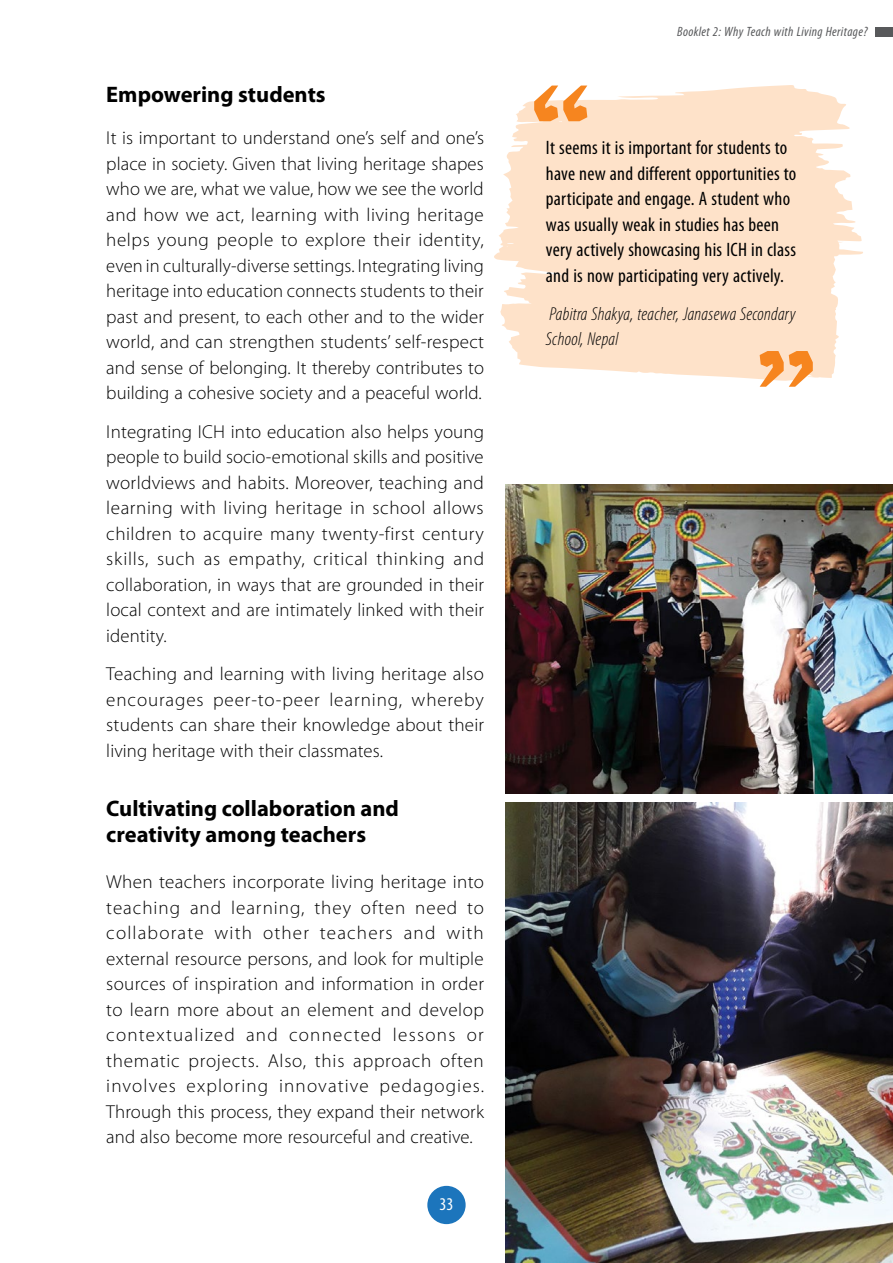
<style>
.page{position:relative;width:893px;height:1263px;background:#fff}
.page>*{position:absolute;margin:0;border:0;box-sizing:border-box;transform-origin:0 0}
.t1{font:700 22.5px/25.5px "Myriad Pro";color:#000}
.t2{font:condensed 19.5px/25.5px "Myriad Pro";letter-spacing:.015em;color:#000}
.t3{font:300 18.75px/25.5px "Myriad Pro";letter-spacing:.005em;color:#000;text-align:justify}
.t4{font:italic 300 condensed 18.75px/25.5px "Myriad Pro";letter-spacing:.015em;color:#000}
.t5{font:condensed 18px "Myriad Pro";color:#fff}
.t6{font:italic condensed 13.5px "Myriad Pro";letter-spacing:.03em;color:#58595b}
</style>
<div class="page">
<div style="left:875px;top:27px;width:18px;height:9px;background:#58595b"></div>
<img style="left:505px;top:802px;width:388px;height:461px">
<img style="left:505px;top:485px;width:388px;height:309px">
<svg style="left:494px;top:85px;width:369px;height:294px;fill:#fee2c9"></svg>
<svg style="left:534px;top:86px;width:53px;height:35px"></svg>
<svg style="left:760px;top:351px;width:53px;height:36px;background:#f9b475"></svg>
<div style="left:427px;top:1186px;width:39px;height:38px;background:#1c75bc;border-radius:50%"></div>
<p class="t1" style="left:106px;top:81px;width:221px">Empowering students</p>
<p class="t3" style="left:106px;top:125px;width:379px">It is important to understand one’s self and one’s place in society. Given that living heritage shapes who we are, what we value, how we see the world and how we act, learning with living heritage helps young people to explore their identity, even in culturally-diverse settings. Integrating living heritage into education connects students to their past and present, to each other and to the wider world, and can strengthen students’ self-respect and sense of belonging. It thereby contributes to building a cohesive society and a peaceful world.</p>
<p class="t3" style="left:106px;top:419px;width:379px">Integrating ICH into education also helps young people to build socio-emotional skills and positive worldviews and habits. Moreover, teaching and learning with living heritage in school allows children to acquire many twenty-first century skills, such as empathy, critical thinking and collaboration, in ways that are grounded in their local context and are intimately linked with their identity.</p>
<p class="t3" style="left:106px;top:661px;width:379px">Teaching and learning with living heritage also encourages peer-to-peer learning, whereby students can share their knowledge about their living heritage with their classmates.</p>
<p class="t1" style="left:106px;top:795px;width:294px">Cultivating collaboration and creativity among teachers</p>
<p class="t3" style="left:106px;top:869px;width:379px">When teachers incorporate living heritage into teaching and learning, they often need to collaborate with other teachers and with external resource persons, and look for multiple sources of inspiration and information in order to learn more about an element and develop contextualized and connected lessons or thematic projects. Also, this approach often involves exploring innovative pedagogies.<br>Through this process, they expand their network and also become more resourceful and creative.</p>
<p class="t5" style="left:439px;top:1193px;width:15px">33</p>
<p class="t6" style="left:677px;top:23px;width:192px">Booklet 2: Why Teach with Living Heritage?</p>
<p class="t2" style="left:546px;top:135px;width:252px">It seems it is important for students to have new and different opportunities to participate and engage. A student who was usually weak in studies has been very actively showcasing his ICH in class and is now participating very actively.</p>
<p class="t4" style="left:546px;top:301px;width:251px">Pabitra Shakya, teacher, Janasewa Secondary<br>School, Nepal</p>
</div>
